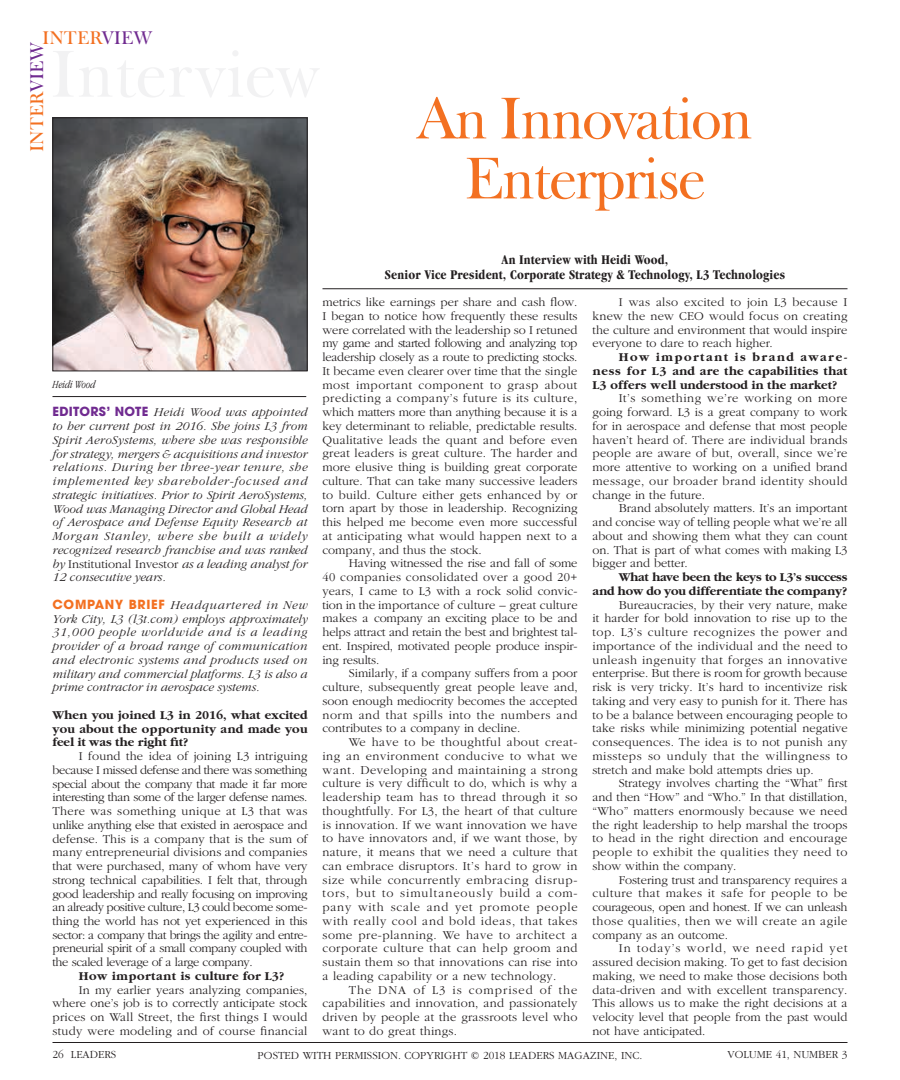
<style>
.page{position:relative;width:900px;height:1080px;background:#fff}
.page>*{position:absolute;margin:0;border:0;box-sizing:border-box;transform-origin:0 0}
.t1{font:60px/60px "Frys Baskerville BT";letter-spacing:-.04em;color:#f37021;text-align:center}
.t2{font:18.75px "Frys Baskerville BT";color:#f37021}
.t3{font:700 condensed 13.75px/15px "Garamond";letter-spacing:.01em;color:#231f20;text-align:center}
.t4{font:300 12.5px/13.8px "Garamond";color:#231f20;text-align:justify}
.t5{font:italic 300 12.5px/13.8px "Garamond";color:#231f20;text-align:justify}
.t6{font:700 12.5px/13.8px "Garamond";color:#231f20;text-align:justify}
.t7{font:700 12.5px "Garamond";letter-spacing:.04em;color:#231f20}
.t8{font:300 11.25px "Garamond";color:#231f20}
.t9{font:italic 300 condensed 11.25px "Garamond";color:#231f20}
.s1{color:#702b90}
.s2{font-family:"Avant Garde";font-weight:700;font-style:normal;color:#702b90}
.s3{font-style:normal}
.s4{font-family:"Avant Garde";font-weight:700;font-style:normal;color:#f37021}
</style>
<div class="page">
<img style="left:54px;top:120px;width:252px;height:249px">
<div style="left:52px;top:118px;width:256px;height:253px;border:1px solid #231f20"></div>
<hr style="left:52px;top:396px;width:254px;height:1px;background:#231f20">
<hr style="left:322px;top:288px;width:526px;height:1px;background:#231f20">
<hr style="left:52px;top:1042px;width:796px;height:1px;background:#231f20">
<h2 class="t2" style="left:42px;top:26px;width:112px">INTER<span class="s1">VIEW</span></h2>
<h2 class="t2" style="left:25px;top:152px;width:112px;rotate:-90deg">INTER<span class="s1">VIEW</span></h2>
<h1 class="t1" style="left:417px;top:87px;width:337px">An Innovation<br>Enterprise</h1>
<p class="t9" style="left:53px;top:378px;width:44px">Heidi Wood</p>
<p class="t5" style="left:52px;top:406px;width:257px"><span class="s2">EDITORS’ NOTE</span> Heidi Wood was appointed to her current post in 2016. She joins L3 from Spirit AeroSystems, where she was responsible for strategy, mergers &amp; acquisitions and investor relations. During her three-year tenure, she implemented key shareholder-focused and strategic initiatives. Prior to Spirit AeroSystems, Wood was Managing Director and Global Head of Aerospace and Defense Equity Research at Morgan Stanley, where she built a widely recognized research franchise and was ranked by <span class="s3">Institutional Investor</span> as a leading analyst for 12 consecutive years.</p>
<p class="t5" style="left:52px;top:598px;width:257px"><span class="s4">COMPANY BRIEF</span> Headquartered in New York City, L3 (l3t.com) employs approximately 31,000 people worldwide and is a leading provider of a broad range of communication and electronic systems and products used on military and commercial platforms. L3 is also a prime contractor in aerospace systems.</p>
<p class="t6" style="left:52px;top:708px;width:257px">When you joined L3 in 2016, what excited you about the opportunity and made you feel it was the right fit?</p>
<p class="t4" style="left:52px;top:749px;width:257px;text-indent:26px">I found the idea of joining L3 intriguing because I missed defense and there was something special about the company that made it far more interesting than some of the larger defense names.<br>There was something unique at L3 that was unlike anything else that existed in aerospace and defense. This is a company that is the sum of many entrepreneurial divisions and companies that were purchased, many of whom have very strong technical capabilities. I felt that, through good leadership and really focusing on improving an already positive culture, L3 could become some&shy;thing the world has not yet experienced in this sector: a company that brings the agility and entre&shy;preneurial spirit of a small company coupled with the scaled leverage of a large company.</p>
<p class="t7" style="left:79px;top:969px;width:207px">How important is culture for L3?</p>
<p class="t4" style="left:52px;top:983px;width:257px;text-indent:26px">In my earlier years analyzing companies, where one’s job is to correctly anticipate stock prices on Wall Street, the first things I would study were modeling and of course financial</p>
<p class="t3" style="left:385px;top:252px;width:402px">An Interview with Heidi Wood,<br>Senior Vice President, Corporate Strategy &amp; Technology, L3 Technologies</p>
<p class="t4" style="left:322px;top:296px;width:257px">metrics like earnings per share and cash flow.<br>I began to notice how frequently these results were correlated with the leadership so I retuned my game and started following and analyzing top leadership closely as a route to predicting stocks.<br>It became even clearer over time that the single most important component to grasp about predicting a company’s future is its culture, which matters more than anything because it is a key determinant to reliable, predictable results.<br>Qualitative leads the quant and before even great leaders is great culture. The harder and more elusive thing is building great corporate culture. That can take many successive leaders to build. Culture either gets enhanced by or torn apart by those in leadership. Recognizing this helped me become even more successful at anticipating what would happen next to a company, and thus the stock.</p>
<p class="t4" style="left:322px;top:557px;width:257px;text-indent:26px">Having witnessed the rise and fall of some 40 companies consolidated over a good 20+ years, I came to L3 with a rock solid convic&shy;tion in the importance of culture – great culture makes a company an exciting place to be and helps attract and retain the best and brightest tal&shy;ent. Inspired, motivated people produce inspir&shy;ing results.</p>
<p class="t4" style="left:322px;top:667px;width:257px;text-indent:26px">Similarly, if a company suffers from a poor culture, subsequently great people leave and, soon enough mediocrity becomes the accepted norm and that spills into the numbers and contributes to a company in decline.</p>
<p class="t4" style="left:322px;top:736px;width:257px;text-indent:26px">We have to be thoughtful about creat&shy;ing an environment conducive to what we want. Developing and maintaining a strong culture is very difficult to do, which is why a leadership team has to thread through it so thoughtfully. For L3, the heart of that culture is innovation. If we want innovation we have to have innovators and, if we want those, by nature, it means that we need a culture that can embrace disruptors. It’s hard to grow in size while concurrently embracing disrup&shy;tors, but to simultaneously build a com&shy;pany with scale and yet promote people with really cool and bold ideas, that takes some pre-planning. We have to architect a corporate culture that can help groom and sustain them so that innovations can rise into a leading capability or a new technology.</p>
<p class="t4" style="left:322px;top:983px;width:257px;text-indent:26px">The DNA of L3 is comprised of the capabilities and innovation, and passionately driven by people at the grassroots level who want to do great things.</p>
<p class="t4" style="left:593px;top:296px;width:257px;text-indent:26px">I was also excited to join L3 because I knew the new CEO would focus on creating the culture and environment that would inspire everyone to dare to reach higher.</p>
<p class="t6" style="left:593px;top:351px;width:257px;text-indent:26px">How important is brand aware&shy;ness for L3 and are the capabilities that L3 offers well understood in the market?</p>
<p class="t4" style="left:593px;top:392px;width:257px;text-indent:26px">It’s something we’re working on more going forward. L3 is a great company to work for in aerospace and defense that most people haven’t heard of. There are individual brands people are aware of but, overall, since we’re more attentive to working on a unified brand message, our broader brand identity should change in the future.</p>
<p class="t4" style="left:593px;top:502px;width:256px;text-indent:26px">Brand absolutely matters. It’s an important and concise way of telling people what we’re all about and showing them what they can count on. That is part of what comes with making L3 bigger and better.</p>
<p class="t6" style="left:593px;top:571px;width:257px;text-align:right">What have been the keys to L3’s success<br>and how do you differentiate the company?</p>
<p class="t4" style="left:593px;top:598px;width:257px;text-indent:26px">Bureaucracies, by their very nature, make it harder for bold innovation to rise up to the top. L3’s culture recognizes the power and importance of the individual and the need to unleash ingenuity that forges an innovative enterprise. But there is room for growth because risk is very tricky. It’s hard to incentivize risk taking and very easy to punish for it. There has to be a balance between encouraging people to take risks while minimizing potential negative consequences. The idea is to not punish any missteps so unduly that the willingness to stretch and make bold attempts dries up.</p>
<p class="t4" style="left:593px;top:777px;width:257px;text-indent:26px">Strategy involves charting the “What” first and then “How” and “Who.” In that distillation, “Who” matters enormously because we need the right leadership to help marshal the troops to head in the right direction and encourage people to exhibit the qualities they need to show within the company.</p>
<p class="t4" style="left:593px;top:873px;width:257px;text-indent:26px">Fostering trust and transparency requires a culture that makes it safe for people to be courageous, open and honest. If we can unleash those qualities, then we will create an agile company as an outcome.</p>
<p class="t4" style="left:593px;top:942px;width:257px;text-indent:26px">In today’s world, we need rapid yet assured decision making. To get to fast decision making, we need to make those decisions both data-driven and with excellent transparency.<br>This allows us to make the right decisions at a velocity level that people from the past would not have anticipated.</p>
<p class="t8" style="left:52px;top:1048px;width:65px">26 LEADERS</p>
<p class="t8" style="left:258px;top:1050px;width:386px">POSTED WITH PERMISSION. COPYRIGHT © 2018 LEADERS MAGAZINE, INC.</p>
<p class="t8" style="left:728px;top:1048px;width:121px">VOLUME 41, NUMBER 3</p>
</div>
